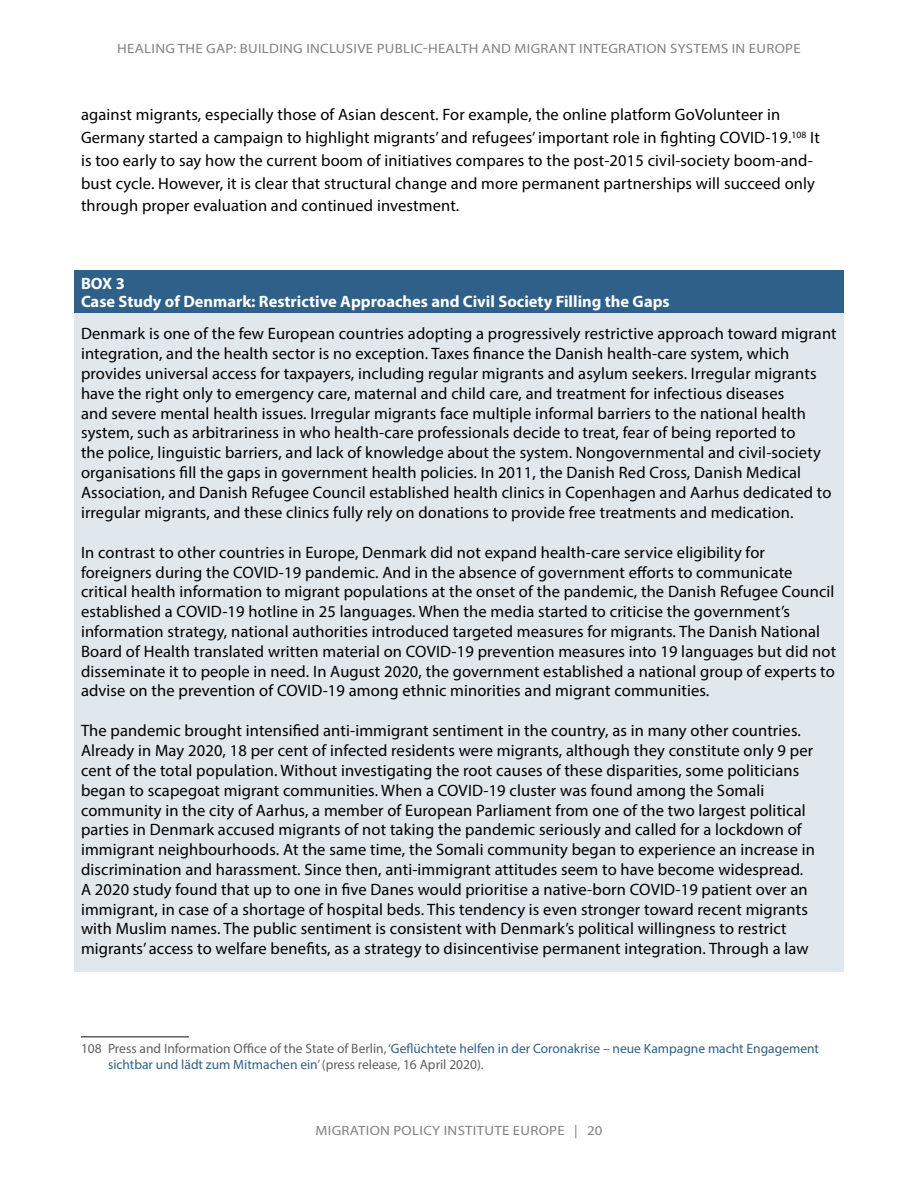
<style>
.page{position:relative;width:918px;height:1188px;background:#fff}
.page>*{position:absolute;margin:0;border:0;box-sizing:border-box;transform-origin:0 0}
.t1{font:16.5px/19.8px "Myriad Pro";letter-spacing:.01em;color:#000}
.t2{font:700 16.5px/18.1px "Myriad Pro";color:#fff}
.t3{font:13.5px/16.2px "Myriad Pro";color:#2f6089}
.t4{font:13.5px "Myriad Pro";letter-spacing:.02em;color:#808285;scale:1.1 1}
.s1{color:#5f5f5f}
</style>
<div class="page">
<hr style="left:81px;top:1036px;width:108px;height:2px;background:#5f5f5f">
<div style="left:74px;top:270px;width:770px;height:70px;background:#2f6089"></div>
<div style="left:74px;top:314px;width:770px;height:221px;background:#e0e7ed"></div>
<div style="left:74px;top:532px;width:770px;height:182px;background:#e0e7ed"></div>
<div style="left:74px;top:710px;width:770px;height:262px;background:#e0e7ed"></div>
<p class="t4" style="left:117px;top:40px;width:623px">HEALING THE GAP: BUILDING INCLUSIVE PUBLIC-HEALTH AND MIGRANT INTEGRATION SYSTEMS IN EUROPE</p>
<p class="t1" style="left:81px;top:103px;width:741px;line-height:22.8px">against migrants, especially those of Asian descent. For example, the online platform GoVolunteer in Germany started a campaign to highlight migrants’ and refugees’ important role in fighting COVID-19.<sup>108</sup> It is too early to say how the current boom of initiatives compares to the post-2015 civil-society boom-and&shy;bust cycle. However, it is clear that structural change and more permanent partnerships will succeed only through proper evaluation and continued investment.</p>
<p class="t2" style="left:81px;top:274px;width:590px">BOX 3<br>Case Study of Denmark: Restrictive Approaches and Civil Society Filling the Gaps</p>
<p class="t1" style="left:81px;top:324px;width:757px">Denmark is one of the few European countries adopting a progressively restrictive approach toward migrant integration, and the health sector is no exception. Taxes finance the Danish health-care system, which provides universal access for taxpayers, including regular migrants and asylum seekers. Irregular migrants have the right only to emergency care, maternal and child care, and treatment for infectious diseases<br>and severe mental health issues. Irregular migrants face multiple informal barriers to the national health system, such as arbitrariness in who health-care professionals decide to treat, fear of being reported to<br>the police, linguistic barriers, and lack of knowledge about the system. Nongovernmental and civil-society organisations fill the gaps in government health policies. In 2011, the Danish Red Cross, Danish Medical Association, and Danish Refugee Council established health clinics in Copenhagen and Aarhus dedicated to irregular migrants, and these clinics fully rely on donations to provide free treatments and medication.</p>
<p class="t1" style="left:81px;top:542px;width:757px">In contrast to other countries in Europe, Denmark did not expand health-care service eligibility for foreigners during the COVID-19 pandemic. And in the absence of government efforts to communicate critical health information to migrant populations at the onset of the pandemic, the Danish Refugee Council established a COVID-19 hotline in 25 languages. When the media started to criticise the government’s information strategy, national authorities introduced targeted measures for migrants. The Danish National Board of Health translated written material on COVID-19 prevention measures into 19 languages but did not disseminate it to people in need. In August 2020, the government established a national group of experts to advise on the prevention of COVID-19 among ethnic minorities and migrant communities.</p>
<p class="t1" style="left:81px;top:721px;width:736px">The pandemic brought intensified anti-immigrant sentiment in the country, as in many other countries.<br>Already in May 2020, 18 per cent of infected residents were migrants, although they constitute only 9 per cent of the total population. Without investigating the root causes of these disparities, some politicians began to scapegoat migrant communities. When a COVID-19 cluster was found among the Somali community in the city of Aarhus, a member of European Parliament from one of the two largest political parties in Denmark accused migrants of not taking the pandemic seriously and called for a lockdown of immigrant neighbourhoods. At the same time, the Somali community began to experience an increase in discrimination and harassment. Since then, anti-immigrant attitudes seem to have become widespread.<br>A 2020 study found that up to one in five Danes would prioritise a native-born COVID-19 patient over an immigrant, in case of a shortage of hospital beds. This tendency is even stronger toward recent migrants with Muslim names. The public sentiment is consistent with Denmark’s political willingness to restrict migrants’ access to welfare benefits, as a strategy to disincentivise permanent integration. Through a law</p>
<p class="t3" style="left:108px;top:1040px;width:713px;text-indent:-27px"><span class="s1">108 Press and Information Office of the State of Berlin, ‘</span>Geflüchtete helfen in der Coronakrise – neue Kampagne macht Engagement sichtbar und lädt zum Mitmachen ein<span class="s1">’ (press release, 16 April 2020).</span></p>
<p class="t4" style="left:316px;top:1122px;width:262px">MIGRATION POLICY INSTITUTE EUROPE | 20</p>
</div>
